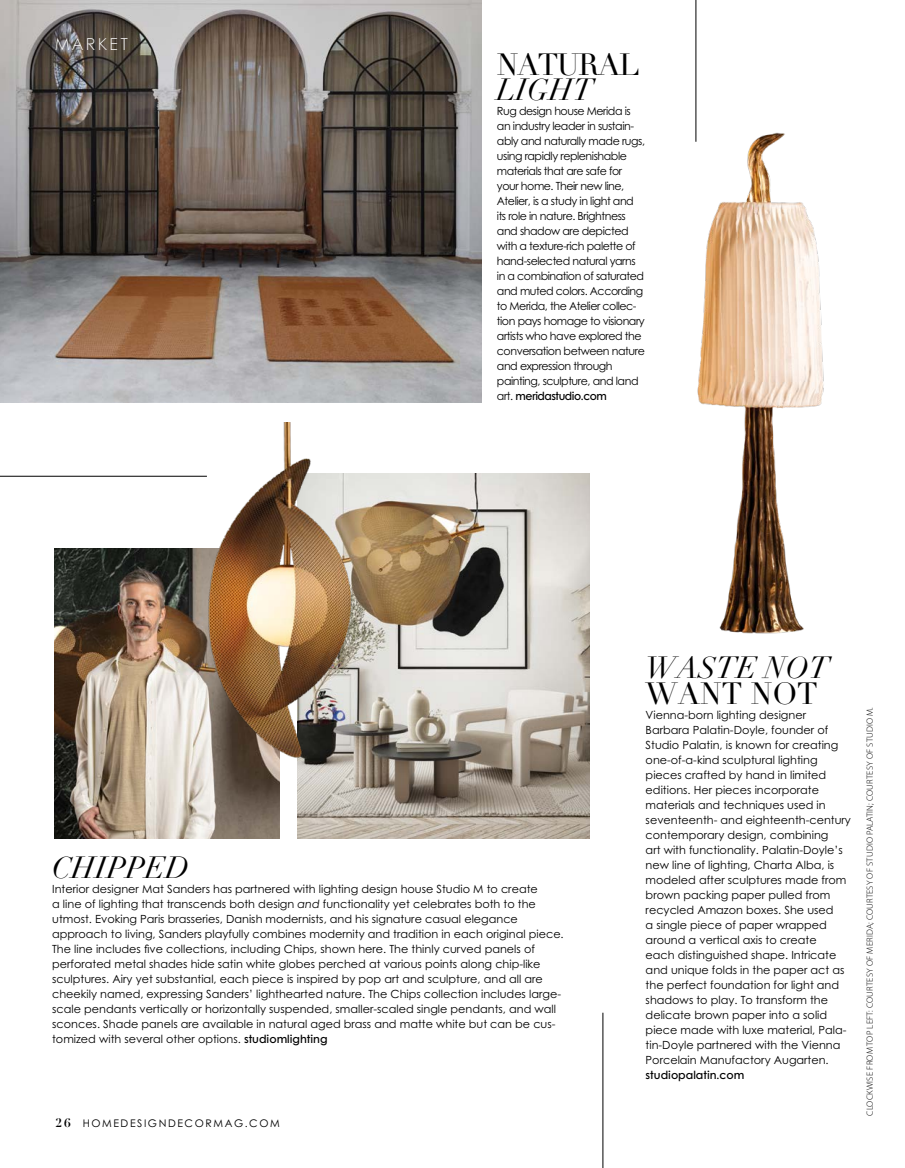
<style>
.page{position:relative;width:905px;height:1168px;background:#fff}
.page>*{position:absolute;margin:0;border:0;box-sizing:border-box;transform-origin:0 0}
.t1{font:italic 30px "Didot";color:#000}
.t2{font:30px "Didot";letter-spacing:-.05em;color:#000}
.t3{font:300 16.5px "Century Gothic";letter-spacing:.15em;color:#fff}
.t4{font:11.25px/15px "Century Gothic Pro";color:#000}
.t5{font:11.25px/15px "Century Gothic Pro";letter-spacing:-.04em;color:#000}
.t6{font:600 11.25px "Century Gothic";letter-spacing:-.04em;color:#000}
.t7{font:600 11.25px "Century Gothic";color:#000}
.t8{font:10.5px "Century Gothic Pro";letter-spacing:.15em;color:#000}
.t9{font:300 9px "Myriad Pro";letter-spacing:.02em;color:#000}
.s1{font-family:"Century Gothic Pro";font-weight:400}
.s2{font-style:italic}
.s3{font-family:"Century Gothic";font-weight:600}
.s4{font-family:"Didot";font-weight:700;font-size:12px}
</style>
<div class="page">
<img style="left:0;top:0;width:481px;height:402px">
<hr style="left:0;top:476px;width:207px;height:1px;background:#000">
<hr style="left:695px;top:0;width:1px;height:142px;background:#000">
<hr style="left:602px;top:1013px;width:1px;height:155px;background:#000">
<img style="left:695px;top:119px;width:129px;height:515px">
<img style="left:55px;top:548px;width:76px;height:291px">
<img style="left:480px;top:473px;width:109px;height:366px">
<img style="left:131px;top:422px;width:349px;height:417px">
<h2 class="t3" style="left:55px;top:34px;width:74px">MARKET</h2>
<h1 class="t2" style="left:497px;top:46px;width:144px">NATURAL</h1>
<h1 class="t1" style="left:497px;top:72px;width:98px">LIGHT</h1>
<p class="t5" style="left:497px;top:104px;width:150px">Rug design house Merida is an industry leader in sustain&shy;ably and naturally made rugs, using rapidly replenishable materials that are safe for your home. Their new line,<br>Atelier, is a study in light and its role in nature. Brightness and shadow are depicted with a texture-rich palette of hand-selected natural yarns in a combination of saturated and muted colors. According to Merida, the Atelier collec&shy;tion pays homage to visionary artists who have explored the conversation between nature and expression through painting, sculpture, and land</p>
<p class="t6" style="left:497px;top:389px;width:111px"><span class="s1">art.</span> meridastudio.com</p>
<h1 class="t1" style="left:52px;top:849px;width:139px">CHIPPED</h1>
<p class="t4" style="left:52px;top:881px;width:513px">Interior designer Mat Sanders has partnered with lighting design house Studio M to create<br>a line of lighting that transcends both design <span class="s2">and</span> functionality yet celebrates both to the utmost. Evoking Paris brasseries, Danish modernists, and his signature casual elegance approach to living, Sanders playfully combines modernity and tradition in each original piece.<br>The line includes five collections, including Chips, shown here. The thinly curved panels of perforated metal shades hide satin white globes perched at various points along chip-like sculptures. Airy yet substantial, each piece is inspired by pop art and sculpture, and all are cheekily named, expressing Sanders’ lighthearted nature. The Chips collection includes large&shy;scale pendants vertically or horizontally suspended, smaller-scaled single pendants, and wall sconces. Shade panels are available in natural aged brass and matte white but can be cus&shy;tomized with several other options. <span class="s3">studiomlighting</span></p>
<p class="t8" style="left:56px;top:1117px;width:226px"><span class="s4">26</span> HOMEDESIGNDECORMAG.COM</p>
<h1 class="t1" style="left:645px;top:650px;width:185px">WASTE NOT</h1>
<h1 class="t2" style="left:645px;top:675px;width:174px">WANT NOT</h1>
<p class="t4" style="left:645px;top:707px;width:207px">Vienna-born lighting designer Barbara Palatin-Doyle, founder of Studio Palatin, is known for creating one-of-a-kind sculptural lighting pieces crafted by hand in limited editions. Her pieces incorporate materials and techniques used in seventeenth- and eighteenth-century contemporary design, combining<br>art with functionality. Palatin-Doyle’s new line of lighting, Charta Alba, is modeled after sculptures made from brown packing paper pulled from recycled Amazon boxes. She used<br>a single piece of paper wrapped around a vertical axis to create<br>each distinguished shape. Intricate and unique folds in the paper act as the perfect foundation for light and shadows to play. To transform the delicate brown paper into a solid piece made with luxe material, Pala&shy;tin-Doyle partnered with the Vienna Porcelain Manufactory Augarten.</p>
<p class="t7" style="left:645px;top:1067px;width:100px">studiopalatin.com</p>
<p class="t9" style="left:864px;top:1115px;width:410px;rotate:-90deg">CLOCKWISE FROM TOP LEFT: COURTESY OF MERIDA; COURTESY OF STUDIO PALATIN; COURTESY OF STUDIO M.</p>
</div>
